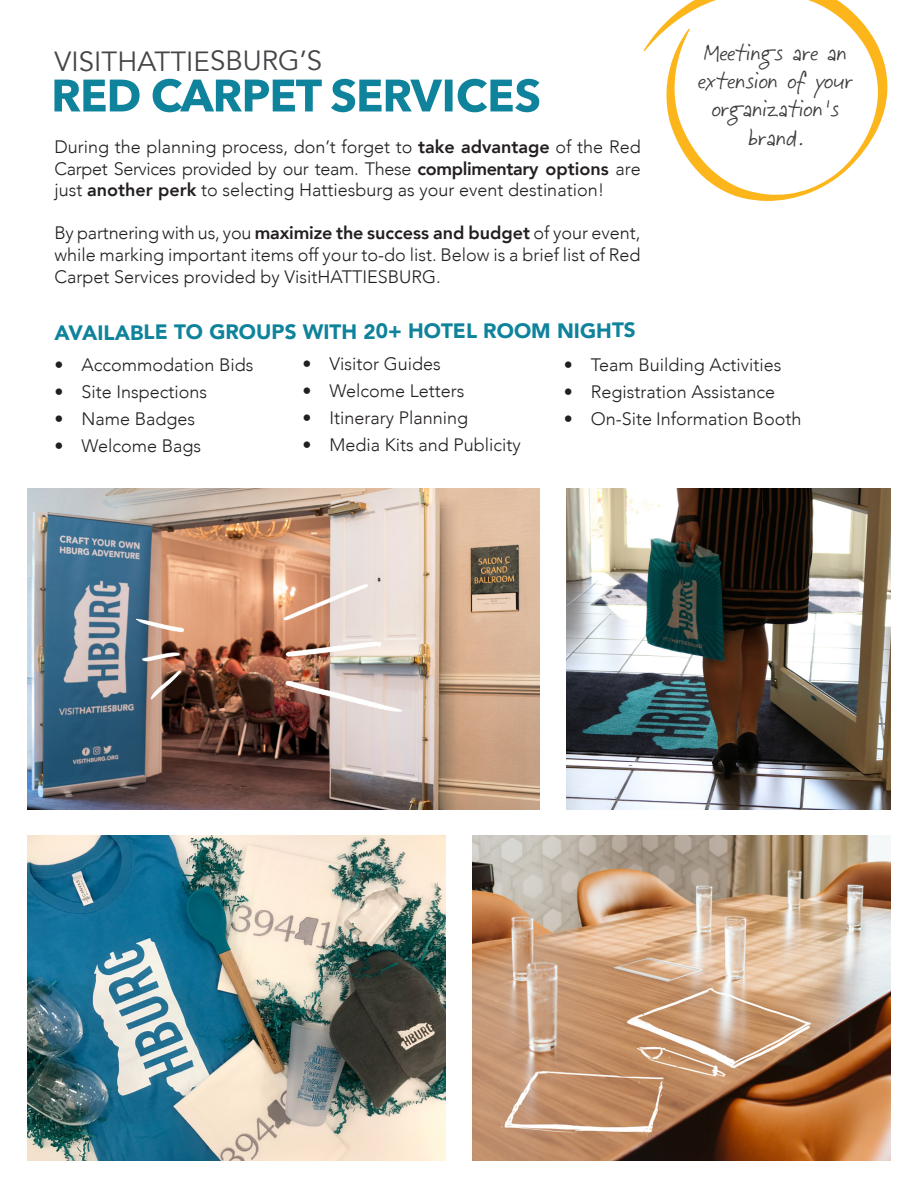
<style>
.page{position:relative;width:918px;height:1188px;background:#fff}
.page>*{position:absolute;margin:0;border:0;box-sizing:border-box;transform-origin:0 0}
.subheader{font:27.75px "Avenir";letter-spacing:-.005em;color:#444548}
.Corner_text{font:23.4px/28.2px "Jeff Script";color:#3e3e3f;text-align:center}
.subheader-2{font:900 20.7px "Avenir";letter-spacing:-.005em;color:#0e839b}
.body{font:300 18px/21.6px "Avenir";color:#231f20;text-align:justify}
.s1{font-weight:800}
</style>
<div class="page">
<svg style="left:54px;top:79px;width:486px;height:33px"></svg>
<img style="left:472px;top:836px;width:419px;height:325px">
<img style="left:27px;top:836px;width:419px;height:325px">
<svg style="left:644px;top:0;width:243px;height:201px"></svg>
<img style="left:27px;top:488px;width:513px;height:321px">
<img style="left:566px;top:488px;width:325px;height:321px">
<p class="subheader" style="left:55px;top:44px;width:269px">VISITHATTIESBURG’S</p>
<p class="body" style="left:54px;top:136px;width:588px">During the planning process, don’t forget to <span class="s1">take advantage</span> of the Red Carpet Services provided by our team. These <span class="s1">complimentary options</span> are just <span class="s1">another perk</span> to selecting Hattiesburg as your event destination!</p>
<p class="body" style="left:54px;top:222px;width:588px">By partnering with us, you <span class="s1">maximize the success and budget</span> of your event, while marking important items off your to-do list. Below is a brief list of Red Carpet Services provided by VisitHATTIESBURG.</p>
<p class="subheader-2" style="left:55px;top:314px;width:583px">AVAILABLE TO GROUPS WITH 20+ HOTEL ROOM NIGHTS</p>
<p class="Corner_text" style="left:698px;top:39px;width:157px">Meetings are an extension of your organization’s brand.</p>
<p class="body" style="left:54px;top:354px;width:201px">• Accommodation Bids</p>
<p class="body" style="left:54px;top:381px;width:154px">• Site Inspections</p>
<p class="body" style="left:54px;top:408px;width:142px">• Name Badges</p>
<p class="body" style="left:54px;top:435px;width:148px">• Welcome Bags</p>
<p class="body" style="left:302px;top:354px;width:140px">• Visitor Guides</p>
<p class="body" style="left:302px;top:381px;width:164px">• Welcome Letters</p>
<p class="body" style="left:302px;top:408px;width:167px">• Itinerary Planning</p>
<p class="body" style="left:302px;top:435px;width:220px">• Media Kits and Publicity</p>
<p class="body" style="left:564px;top:354px;width:219px">• Team Building Activities</p>
<p class="body" style="left:564px;top:381px;width:213px">• Registration Assistance</p>
<p class="body" style="left:564px;top:408px;width:239px">• On-Site Information Booth</p>
</div>
